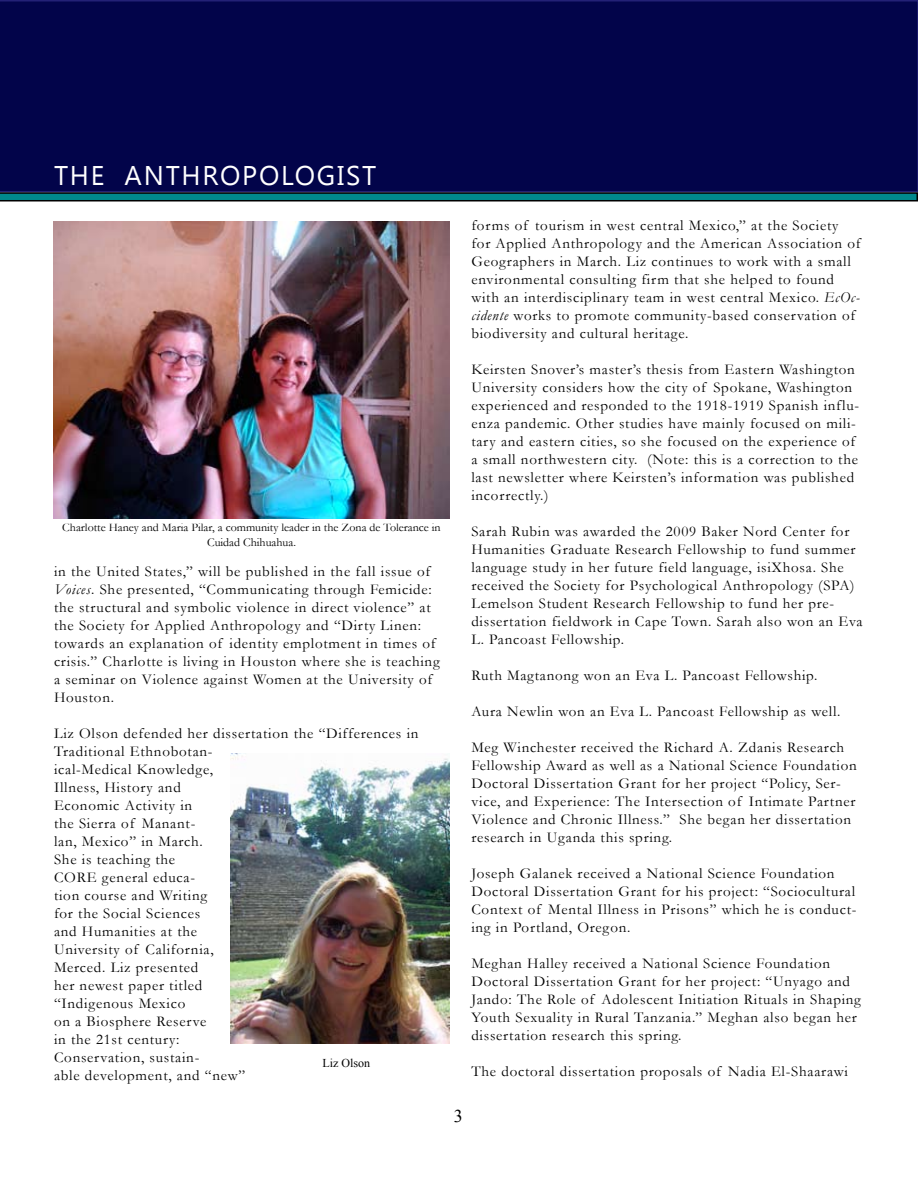
<style>
.page{position:relative;width:918px;height:1188px;background:#fff}
.page>*{position:absolute;margin:0;border:0;box-sizing:border-box;transform-origin:0 0}
.t1{font:27px "Segoe UI";letter-spacing:.065em;color:#fff}
.t2{font:18px "Times New Roman";color:#000}
.t3{font:15px/18px "Garamond";letter-spacing:.05em;color:#000}
.t4{font:12px/14.4px "Garamond";color:#000;text-align:center}
.t5{font:12px "Times New Roman";color:#000}
.s1{font-style:italic}
</style>
<div class="page">
<div style="left:0;top:0;width:918px;height:201px;background:#02044a"></div>
<img style="left:53px;top:221px;width:396px;height:297px">
<img style="left:230px;top:754px;width:219px;height:290px">
<h1 class="t1" style="left:54px;top:156px;width:324px">THE ANTHROPOLOGIST</h1>
<p class="t4" style="left:62px;top:520px;width:380px">Charlotte Haney and Maria Pilar, a community leader in the Zona de Tolerance in<br>Cuidad Chihuahua.</p>
<p class="t3" style="left:54px;top:562px;width:387px">in the United States,” will be published in the fall issue of <span class="s1">Voices</span>. She presented, “Communicating through Femicide: the structural and symbolic violence in direct violence” at the Society for Applied Anthropology and “Dirty Linen: towards an explanation of identity emplotment in times of crisis.” Charlotte is living in Houston where she is teaching a seminar on Violence against Women at the University of Houston.</p>
<p class="t3" style="left:54px;top:724px;width:366px">Liz Olson defended her dissertation the “Differences in<br>Traditional Ethnobotan-<br>ical-Medical Knowledge,<br>Illness, History and<br>Economic Activity in<br>the Sierra of Manant-<br>lan, Mexico” in March.<br>She is teaching the<br>CORE general educa-<br>tion course and Writing<br>for the Social Sciences<br>and Humanities at the<br>University of California,<br>Merced. Liz presented<br>her newest paper titled<br>“Indigenous Mexico<br>on a Biosphere Reserve<br>in the 21st century:<br>Conservation, sustain-<br>able development, and “new”</p>
<p class="t5" style="left:323px;top:1055px;width:49px">Liz Olson</p>
<p class="t3" style="left:471px;top:216px;width:391px">forms of tourism in west central Mexico,” at the Society for Applied Anthropology and the American Association of Geographers in March. Liz continues to work with a small environmental consulting firm that she helped to found with an interdisciplinary team in west central Mexico. <span class="s1">EcOc&shy;cidente</span> works to promote community-based conservation of biodiversity and cultural heritage.</p>
<p class="t3" style="left:471px;top:360px;width:389px">Keirsten Snover’s master’s thesis from Eastern Washington University considers how the city of Spokane, Washington experienced and responded to the 1918-1919 Spanish influ&shy;enza pandemic. Other studies have mainly focused on mili&shy;tary and eastern cities, so she focused on the experience of a small northwestern city. (Note: this is a correction to the last newsletter where Keirsten’s information was published incorrectly.)</p>
<p class="t3" style="left:471px;top:522px;width:393px">Sarah Rubin was awarded the 2009 Baker Nord Center for Humanities Graduate Research Fellowship to fund summer language study in her future field language, isiXhosa. She received the Society for Psychological Anthropology (SPA)<br>Lemelson Student Research Fellowship to fund her pre&shy;dissertation fieldwork in Cape Town. Sarah also won an Eva L. Pancoast Fellowship.</p>
<p class="t3" style="left:471px;top:666px;width:347px">Ruth Magtanong won an Eva L. Pancoast Fellowship.</p>
<p class="t3" style="left:471px;top:702px;width:371px">Aura Newlin won an Eva L. Pancoast Fellowship as well.</p>
<p class="t3" style="left:471px;top:738px;width:387px">Meg Winchester received the Richard A. Zdanis Research Fellowship Award as well as a National Science Foundation Doctoral Dissertation Grant for her project “Policy, Ser&shy;vice, and Experience: The Intersection of Intimate Partner Violence and Chronic Illness.” She began her dissertation research in Uganda this spring.</p>
<p class="t3" style="left:471px;top:864px;width:387px">Joseph Galanek received a National Science Foundation Doctoral Dissertation Grant for his project: “Sociocultural Context of Mental Illness in Prisons” which he is conduct&shy;ing in Portland, Oregon.</p>
<p class="t3" style="left:471px;top:954px;width:391px">Meghan Halley received a National Science Foundation Doctoral Dissertation Grant for her project: “Unyago and Jando: The Role of Adolescent Initiation Rituals in Shaping Youth Sexuality in Rural Tanzania.” Meghan also began her dissertation research this spring.</p>
<p class="t3" style="left:471px;top:1062px;width:378px">The doctoral dissertation proposals of Nadia El-Shaarawi</p>
<p class="t2" style="left:454px;top:1104px;width:10px">3</p>
</div>
